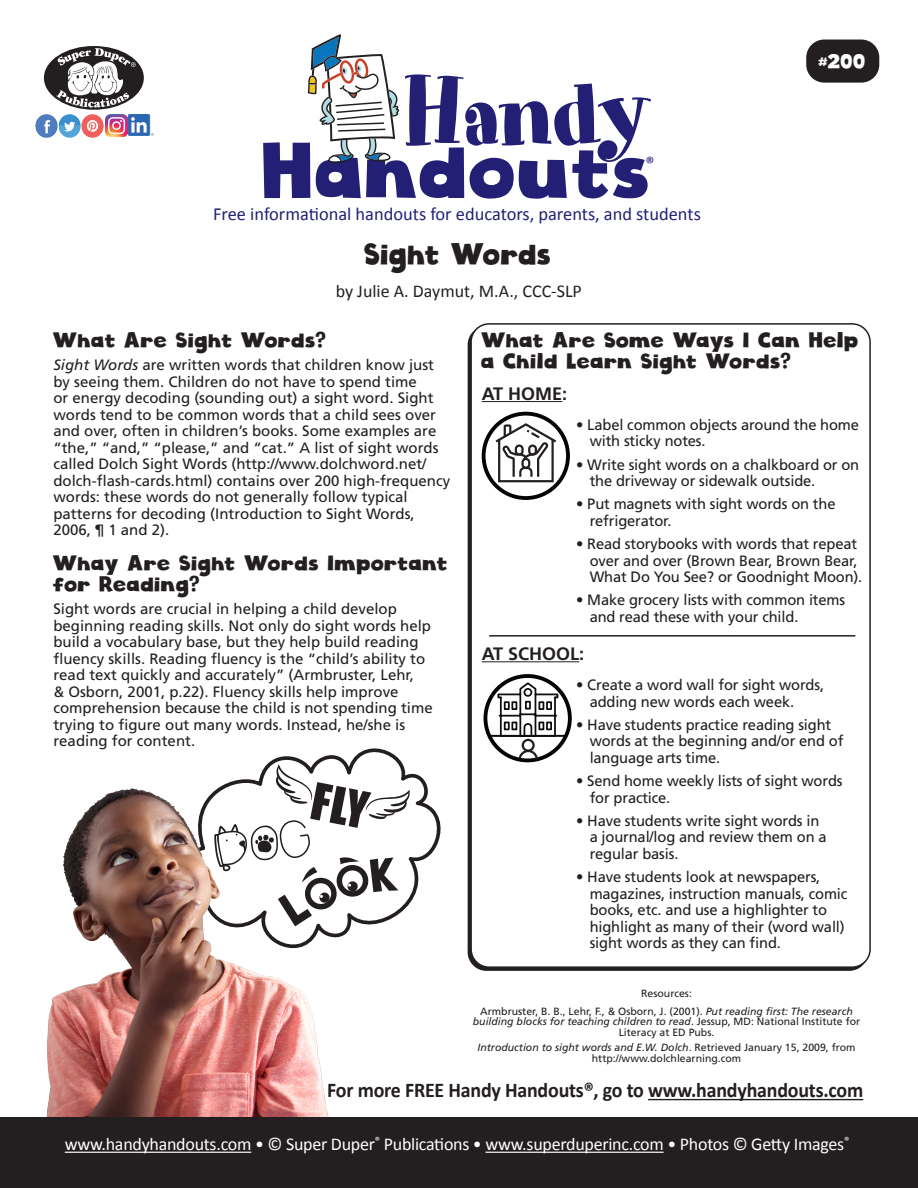
<style>
.page{position:relative;width:918px;height:1188px;background:#fff}
.page>*{position:absolute;margin:0;border:0;box-sizing:border-box;transform-origin:0 0}
.t1{font:93.75px "Art Department JNL";letter-spacing:-.03em;color:#231f75}
.t2{font:76.8px "Cloudy Witha Chanceof Love";color:#231f75}
.HH_Title{font:30px "Cloudy Witha Chanceof Love";letter-spacing:-.01em;color:#231f20;scale:.95 1}
.HH_TEXT{font:21px/21px "Cloudy Witha Chanceof Love";color:#231f20}
.HH_TEXT-2{font:700 21px "Calibri";letter-spacing:-.01em;color:#231f20;scale:.95 1}
.t3{font:19.5px "Cloudy Witha Chanceof Love";color:#fff}
.t4{font:18.45px "Calibri";color:#231f75}
.t5{font:18px "Calibri";letter-spacing:-.015em;color:#fff}
.HH_Author{font:18px "Calibri";color:#231f20}
.HH_TEXT-3{font:700 18px "Frutiger";color:#231f20}
.t6{font:18px "Calibri";color:#231f75}
.HH_TEXT-4{font:15px/16.5px "Frutiger";color:#231f20}
.HH_Text{font:10.5px/10.5px "Frutiger";color:#231f20;text-align:center}
.HH_Title-2{font:10.5px "Frutiger";color:#231f20}
.s1{font-style:italic}
</style>
<div class="page">
<svg style="left:223px;top:748px;width:218px;height:189px"></svg>
<img style="left:34px;top:785px;width:305px;height:333px">
<div style="left:470px;top:323px;width:401px;height:645px;border:2px solid #231f20;border-radius:18px"></div>
<hr style="left:648px;top:1099px;width:215px;height:1px;background:#231f20">
<div style="left:806px;top:40px;width:73px;height:43px;background:#231f20;border-radius:18px"></div>
<div style="left:0;top:1118px;width:918px;height:70px;background:#231f20"></div>
<div style="left:44px;top:46px;width:100px;height:64px;background:#231f20;border-radius:50%"></div>
<svg style="left:56px;top:48px;width:80px;height:60px"></svg>
<img style="left:36px;top:115px;width:68px;height:22px">
<img style="left:106px;top:115px;width:21px;height:21px">
<hr style="left:65px;top:1152px;width:186px;height:1px;background:#fff">
<hr style="left:486px;top:1152px;width:178px;height:1px;background:#fff">
<img style="left:129px;top:115px;width:24px;height:21px">
<svg style="left:308px;top:34px;width:91px;height:129px"></svg>
<hr style="left:482px;top:401px;width:80px;height:1px;background:#231f20">
<hr style="left:482px;top:661px;width:97px;height:1px;background:#231f20">
<hr style="left:489px;top:635px;width:366px;height:2px;background:#231f20">
<hr style="left:490px;top:735px;width:76px;height:2px;background:#0c0d0d">
<div style="left:484px;top:674px;width:88px;height:88px;border:4px solid #040503;border-radius:50%"></div>
<svg style="left:497px;top:681px;width:62px;height:78px"></svg>
<svg style="left:496px;top:423px;width:60px;height:59px"></svg>
<div style="left:482px;top:412px;width:88px;height:88px;border:4px solid #040503;border-radius:50%"></div>
<p class="t1" style="left:402px;top:57px;width:252px">Handy</p>
<p class="t2" style="left:264px;top:123px;width:391px">Handouts</p>
<p class="t6" style="left:646px;top:150px;width:11px">®</p>
<p class="t4" style="left:213px;top:201px;width:489px">Free informational handouts for educators, parents, and students</p>
<p class="HH_Title" style="left:365px;top:235px;width:198px">Sight Words</p>
<p class="HH_Author" style="left:336px;top:278px;width:248px">by Julie A. Daymut, M.A., CCC-SLP</p>
<p class="t3" style="left:819px;top:49px;width:49px">#200</p>
<p class="HH_TEXT" style="left:53px;top:330px;width:275px">What Are Sight Words?</p>
<p class="HH_TEXT-4" style="left:53px;top:357px;width:398px"><span class="s1">Sight Words</span> are written words that children know just by seeing them. Children do not have to spend time<br>or energy decoding (sounding out) a sight word. Sight words tend to be common words that a child sees over and over, often in children’s books. Some examples are “the,” “and,” “please,” and “cat.” A list of sight words called Dolch Sight Words (http://www.dolchword.net/ dolch-flash-cards.html) contains over 200 high-frequency words: these words do not generally follow typical patterns for decoding (Introduction to Sight Words, 2006, ¶ 1 and 2).</p>
<p class="HH_TEXT" style="left:53px;top:553px;width:397px">Whay Are Sight Words Important for Reading?</p>
<p class="HH_TEXT-4" style="left:53px;top:600px;width:381px">Sight words are crucial in helping a child develop beginning reading skills. Not only do sight words help build a vocabulary base, but they help build reading fluency skills. Reading fluency is the “child’s ability to read text quickly and accurately” (Armbruster, Lehr,<br>&amp; Osborn, 2001, p.22). Fluency skills help improve comprehension because the child is not spending time trying to figure out many words. Instead, he/she is reading for content.</p>
<p class="HH_TEXT" style="left:482px;top:330px;width:379px">What Are Some Ways I Can Help a Child Learn Sight Words?</p>
<p class="HH_TEXT-3" style="left:482px;top:383px;width:87px">AT HOME:</p>
<p class="HH_TEXT-4" style="left:590px;top:416px;width:271px;text-indent:-14px">• Label common objects around the home with sticky notes.</p>
<p class="HH_TEXT-4" style="left:590px;top:456px;width:271px;text-indent:-14px">• Write sight words on a chalkboard or on the driveway or sidewalk outside.</p>
<p class="HH_TEXT-4" style="left:590px;top:496px;width:247px;text-indent:-14px">• Put magnets with sight words on the refrigerator.</p>
<p class="HH_TEXT-4" style="left:590px;top:535px;width:274px;text-indent:-14px">• Read storybooks with words that repeat over and over (Brown Bear, Brown Bear,<br>What Do You See? or Goodnight Moon).</p>
<p class="HH_TEXT-4" style="left:590px;top:592px;width:257px;text-indent:-14px">• Make grocery lists with common items and read these with your child.</p>
<p class="HH_TEXT-3" style="left:482px;top:643px;width:104px">AT SCHOOL:</p>
<p class="HH_TEXT-4" style="left:590px;top:676px;width:236px;text-indent:-14px">• Create a word wall for sight words, adding new words each week.</p>
<p class="HH_TEXT-4" style="left:590px;top:716px;width:255px;text-indent:-14px">• Have students practice reading sight words at the beginning and/or end of language arts time.</p>
<p class="HH_TEXT-4" style="left:590px;top:772px;width:254px;text-indent:-14px">• Send home weekly lists of sight words for practice.</p>
<p class="HH_TEXT-4" style="left:590px;top:812px;width:238px;text-indent:-14px">• Have students write sight words in a journal/log and review them on a regular basis.</p>
<p class="HH_TEXT-4" style="left:590px;top:868px;width:259px;text-indent:-14px">• Have students look at newspapers, magazines, instruction manuals, comic books, etc. and use a highlighter to highlight as many of their (word wall) sight words as they can find.</p>
<p class="HH_Title-2" style="left:641px;top:987px;width:52px">Resources:</p>
<p class="HH_Text" style="left:473px;top:1006px;width:389px">Armbruster, B. B., Lehr, F., &amp; Osborn, J. (2001). <span class="s1">Put reading first: The research building blocks for teaching children to read</span>. Jessup, MD: National Institute for<br>Literacy at ED Pubs.</p>
<p class="HH_Text" style="left:478px;top:1042px;width:380px"><span class="s1">Introduction to sight words and E.W. Dolch</span>. Retrieved January 15, 2009, from http://www.dolchlearning.com</p>
<p class="HH_TEXT-2" style="left:327px;top:1075px;width:566px">For more FREE Handy Handouts®, go to www.handyhandouts.com</p>
<p class="t5" style="left:65px;top:1132px;width:786px">www.handyhandouts.com • © Super Duper<sup>®</sup> Publications • www.superduperinc.com • Photos © Getty Images<sup>®</sup></p>
</div>
